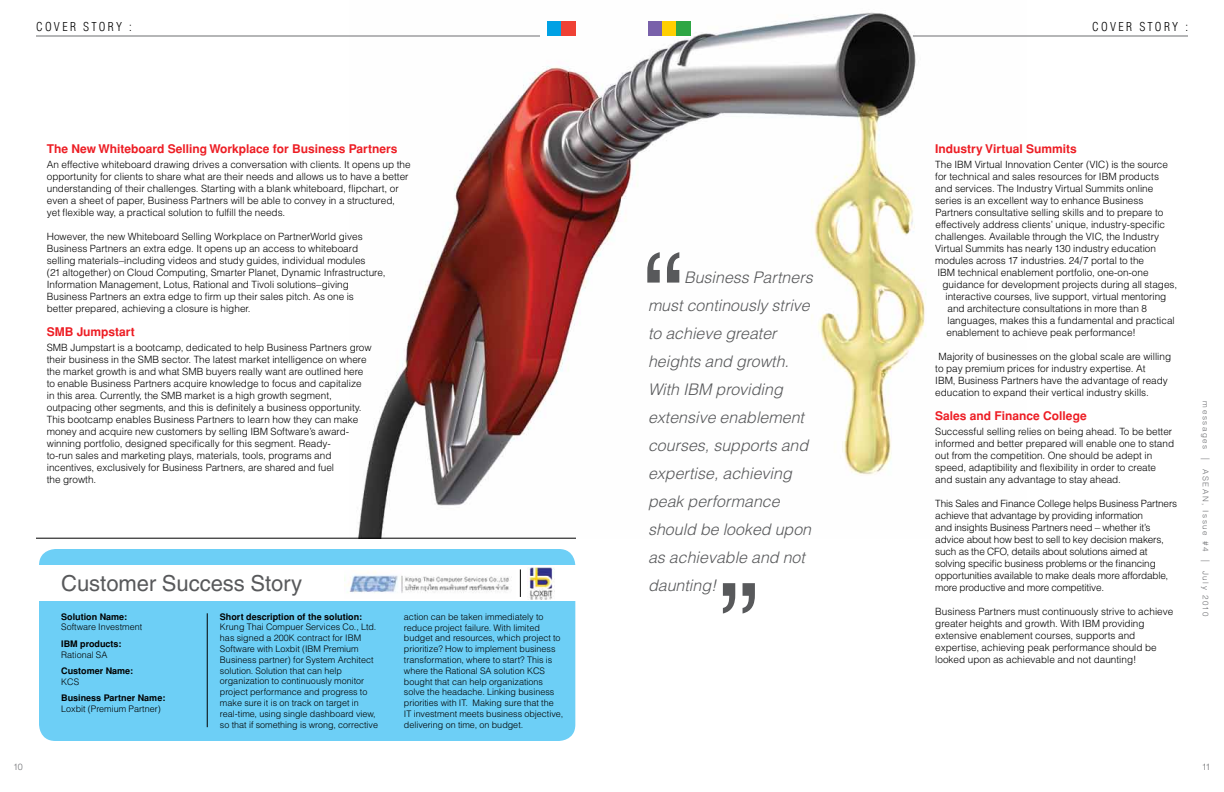
<style>
.page{position:relative;width:1224px;height:792px;background:#fff}
.page>*{position:absolute;margin:0;border:0;box-sizing:border-box;transform-origin:0 0}
.t1{font:119px "IBM Helvetica 2004";color:#58595b}
.t2{font:22px "IBM Helvetica 2004";color:#58595b}
.t3{font:italic 300 16px/28px "IBM Helvetica 2004";color:#58595b}
.t4{font:700 12px "IBM Helvetica 2004";color:#ed1d24}
.t5{font:300 12px "IBM Helvetica Cond 2004";letter-spacing:.195em;color:#000}
.t6{font:300 10px/12px "IBM Helvetica 2004";color:#000}
.t7{font:300 9px/10.8px "IBM Helvetica 2004";color:#000}
.t8{font:700 9px "IBM Helvetica 2004";color:#000}
.t9{font:300 9px "IBM Helvetica 2004";color:#6d6e71}
.t10{font:300 8px "IBM Helvetica 2004";letter-spacing:.2em;color:#6d6e71}
.s1{font-size:12px}
</style>
<div class="page">
<img style="left:350px;top:12px;width:677px;height:526px">
<div style="left:648px;top:22px;width:14px;height:14px;background:#7961aa"></div>
<div style="left:662px;top:22px;width:15px;height:14px;background:#ffcf01"></div>
<div style="left:677px;top:22px;width:14px;height:14px;background:#2ea644"></div>
<hr style="left:913px;top:36px;width:275px;height:1px;background:#6d6e71">
<div style="left:38px;top:548px;width:539px;height:194px;background:#6dcff6;border-radius:18px"></div>
<div style="left:36px;top:546px;width:542px;height:198px;border:3px solid #fff;border-radius:18px"></div>
<div style="left:36px;top:565px;width:540px;height:36px;background:#fff"></div>
<img style="left:344px;top:571px;width:168px;height:22px">
<img style="left:527px;top:568px;width:27px;height:31px">
<svg style="left:520px;top:569px;width:1px;height:28px"></svg>
<hr style="left:207px;top:613px;width:1px;height:114px;background:#000">
<hr style="left:36px;top:538px;width:540px;height:1px;background:#000">
<div style="left:547px;top:22px;width:15px;height:14px;background:#00a1e4"></div>
<div style="left:562px;top:22px;width:14px;height:14px;background:#ef4135"></div>
<hr style="left:36px;top:36px;width:504px;height:1px;background:#6d6e71">
<p class="t5" style="left:36px;top:20px;width:18px">COVE</p>
<p class="t5" style="left:70px;top:20px;width:63px">RSTO RY:</p>
<p class="t5" style="left:1092px;top:20px;width:97px">COVER STORY :</p>
<p class="t4" style="left:47px;top:142px;width:352px">The New Whiteboard Selling Workplace for Business Partners</p>
<p class="t6" style="left:47px;top:158px;width:365px">An effective whiteboard drawing drives a conversation with clients. It opens up the opportunity for clients to share what are their needs and allows us to have a better understanding of their challenges. Starting with a blank whiteboard, flipchart, or even a sheet of paper, Business Partners will be able to convey in a structured, yet flexible way, a practical solution to fulfill the needs.</p>
<p class="t6" style="left:47px;top:230px;width:340px">However, the new Whiteboard Selling Workplace on PartnerWorld gives Business Partners an extra edge. It opens up an access to whiteboard selling materials—including videos and study guides, individual modules<br>(21 altogether) on Cloud Computing, Smarter Planet, Dynamic Infrastructure, Information Management, Lotus, Rational and Tivoli solutions—giving Business Partners an extra edge to firm up their sales pitch. As one is<br>better prepared, achieving a closure is higher.</p>
<p class="t4" style="left:47px;top:325px;width:90px">SMB Jumpstart</p>
<p class="t6" style="left:47px;top:341px;width:326px">SMB Jumpstart is a bootcamp, dedicated to help Business Partners grow their business in the SMB sector. The latest market intelligence on where the market growth is and what SMB buyers really want are outlined here to enable Business Partners acquire knowledge to focus and capitalize in this area. Currently, the SMB market is a high growth segment, outpacing other segments, and this is definitely a business opportunity.<br>This bootcamp enables Business Partners to learn how they can make money and acquire new customers by selling IBM Software’s award&shy;winning portfolio, designed specifically for this segment. Ready-<br>to-run sales and marketing plays, materials, tools, programs and incentives, exclusively for Business Partners, are shared and fuel<br>the growth.</p>
<h2 class="t2" style="left:61px;top:571px;width:243px">Customer Success Story</h2>
<p class="t8" style="left:61px;top:611px;width:68px">Solution Name:</p>
<p class="t7" style="left:61px;top:622px;width:83px">Software Investment</p>
<p class="t8" style="left:61px;top:638px;width:62px">IBM products:</p>
<p class="t7" style="left:61px;top:649px;width:48px">Rational SA</p>
<p class="t8" style="left:61px;top:666px;width:74px">Customer Name:</p>
<p class="t7" style="left:61px;top:676px;width:20px">KCS</p>
<p class="t8" style="left:61px;top:693px;width:106px">Business Partner Name:</p>
<p class="t7" style="left:61px;top:704px;width:101px">Loxbit (Premium Partner)</p>
<p class="t8" style="left:220px;top:611px;width:144px">Short description of the solution:</p>
<p class="t7" style="left:220px;top:622px;width:160px">Krung Thai Compuer Services Co., Ltd. has signed a 200K contract for IBM Software with Loxbit (IBM Premium Business partner) for System Architect solution. Solution that can help organization to continuously monitor project performance and progress to make sure it is on track on target in real-time, using single dashboard view, so that if something is wrong, corrective</p>
<p class="t7" style="left:404px;top:611px;width:161px">action can be taken immediately to reduce project failure. With limited budget and resources, which project to prioritize? How to implement business transformation, where to start? This is where the Rational SA solution KCS bought that can help organizations solve the headache. Linking business priorities with IT. Making sure that the IT investment meets business objective, delivering on time, on budget.</p>
<h1 class="t1" style="left:641px;top:228px;width:45px">“</h1>
<p class="t3" style="left:648px;top:263px;width:166px;text-indent:36px">Business Partners must continously strive to achieve greater heights and growth.<br>With IBM providing extensive enablement courses, supports and expertise, achieving peak performance should be looked upon as achievable and not daunting!</p>
<h1 class="t1" style="left:718px;top:558px;width:45px">”</h1>
<p class="t4" style="left:935px;top:142px;width:143px">Industry Virtual Summits</p>
<p class="t6" style="left:935px;top:158px;width:234px">The IBM Virtual Innovation Center (VIC) is the source for technical and sales resources for IBM products and services. The Industry Virtual Summits online series is an excellent way to enhance Business Partners consultative selling skills and to prepare to effectively address clients’ unique, industry-specific challenges. Available through the VIC, the Industry Virtual Summits has nearly 130 industry education modules across 17 industries. 24/7 portal to the<br>IBM technical enablement portfolio, one-on-one</p>
<p class="t6" style="left:945px;top:278px;width:233px;text-indent:-3px">guidance for development projects during all stages, interactive courses, live support, virtual mentoring and architecture consultations in more than 8 languages, makes this a fundamental and practical enablement to achieve peak performance!</p>
<p class="t6" style="left:935px;top:350px;width:237px;text-indent:3px">Majority of businesses on the global scale are willing to pay premium prices for industry expertise. At<br>IBM, Business Partners have the advantage of ready education to expand their vertical industry skills.</p>
<p class="t4" style="left:935px;top:409px;width:153px">Sales and Finance College</p>
<p class="t6" style="left:935px;top:425px;width:240px">Successful selling relies on being ahead. To be better informed and better prepared will enable one to stand out from the competition. One should be adept in speed, adaptibility and flexibility in order to create and sustain any advantage to stay ahead.</p>
<p class="t6" style="left:935px;top:497px;width:243px">This Sales and Finance College helps Business Partners achieve that advantage by providing information<br>and insights Business Partners need — whether it’s advice about how best to sell to key decision makers, such as the CFO, details about solutions aimed at solving specific business problems or the financing opportunities available to make deals more affordable, more productive and more competitive.</p>
<p class="t6" style="left:935px;top:605px;width:240px">Business Partners must continuously strive to achieve greater heights and growth. With IBM providing extensive enablement courses, supports and expertise, achieving peak performance should be looked upon as achievable and not daunting!</p>
<p class="t10" style="left:1211px;top:401px;width:217px;rotate:90deg">messages <span class="s1">|</span> ASEAN, Issue #4 <span class="s1">|</span> July 2010</p>
<p class="t9" style="left:13px;top:762px;width:11px">10</p>
<p class="t9" style="left:1202px;top:762px;width:10px">11</p>
</div>
